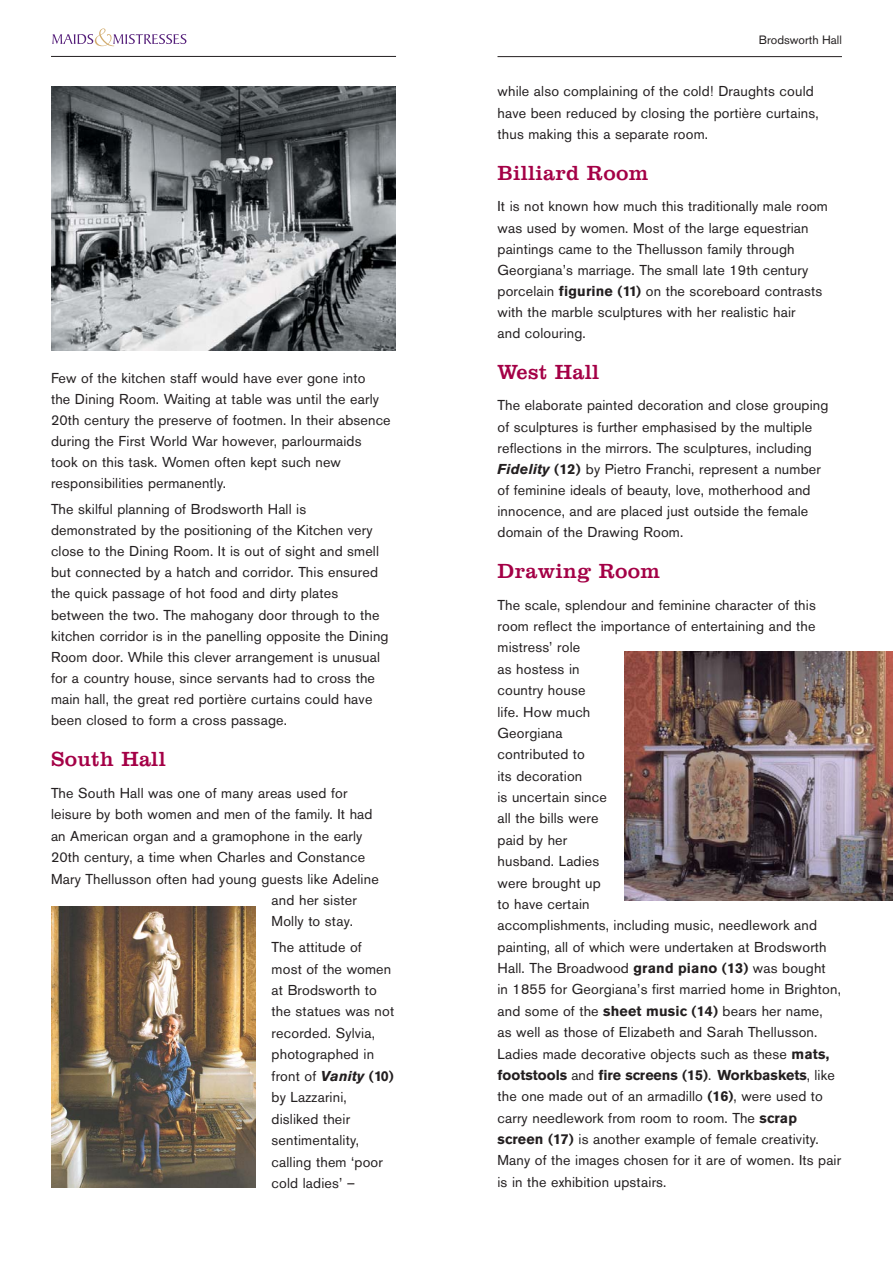
<style>
.page{position:relative;width:893px;height:1263px;background:#fff}
.page>*{position:absolute;margin:0;border:0;box-sizing:border-box;transform-origin:0 0}
.t1{font:21px "Clarendon BT";letter-spacing:.01em;color:#a40046}
.t2{font:14.25px/21.1px "Akzidenz Grotesk BE";letter-spacing:.01em;color:#231f20}
.t3{font:12px "Akzidenz Grotesk BE";color:#231f20}
.s1{font-weight:700;font-style:italic}
.s2{font-weight:700}
</style>
<div class="page">
<hr style="left:51px;top:56px;width:345px;height:1px;background:#231f20">
<svg style="left:52px;top:28px;width:134px;height:18px"></svg>
<hr style="left:497px;top:56px;width:345px;height:1px;background:#231f20">
<img style="left:51px;top:906px;width:204px;height:282px">
<img style="left:51px;top:86px;width:344px;height:264px">
<img style="left:625px;top:652px;width:268px;height:248px">
<p class="t2" style="left:51px;top:369px;width:341px">Few of the kitchen staff would have ever gone into<br>the Dining Room. Waiting at table was until the early 20th century the preserve of footmen. In their absence during the First World War however, parlourmaids took on this task. Women often kept such new responsibilities permanently.</p>
<p class="t2" style="left:51px;top:500px;width:339px">The skilful planning of Brodsworth Hall is demonstrated by the positioning of the Kitchen very close to the Dining Room. It is out of sight and smell but connected by a hatch and corridor. This ensured the quick passage of hot food and dirty plates between the two. The mahogany door through to the kitchen corridor is in the panelling opposite the Dining Room door. While this clever arrangement is unusual for a country house, since servants had to cross the main hall, the great red portière curtains could have been closed to form a cross passage.</p>
<h1 class="t1" style="left:51px;top:750px;width:116px">South Hall</h1>
<p class="t2" style="left:51px;top:784px;width:298px">The South Hall was one of many areas used for</p>
<p class="t2" style="left:51px;top:805px;width:323px">leisure by both women and men of the family. It had</p>
<p class="t2" style="left:51px;top:826px;width:313px">an American organ and a gramophone in the early</p>
<p class="t2" style="left:51px;top:848px;width:316px">20th century, a time when Charles and Constance</p>
<p class="t2" style="left:51px;top:869px;width:329px">Mary Thellusson often had young guests like Adeline</p>
<p class="t2" style="left:272px;top:891px;width:87px">and her sister</p>
<p class="t2" style="left:272px;top:912px;width:83px">Molly to stay.</p>
<p class="t2" style="left:272px;top:938px;width:124px">The attitude of most of the women at Brodsworth to the statues was not recorded. Sylvia, photographed in front of <span class="s1">Vanity</span> <span class="s2">(10) </span>by Lazzarini, disliked their sentimentality, calling them ‘poor cold ladies’ –</p>
<p class="t3" style="left:759px;top:36px;width:85px">Brodsworth Hall</p>
<p class="t2" style="left:497px;top:82px;width:323px">while also complaining of the cold! Draughts could have been reduced by closing the portière curtains, thus making this a separate room.</p>
<h1 class="t1" style="left:497px;top:164px;width:152px">Billiard Room</h1>
<p class="t2" style="left:497px;top:197px;width:332px">It is not known how much this traditionally male room was used by women. Most of the large equestrian paintings came to the Thellusson family through Georgiana’s marriage. The small late 19th century porcelain <span class="s2">figurine (11)</span> on the scoreboard contrasts with the marble sculptures with her realistic hair<br>and colouring.</p>
<h1 class="t1" style="left:497px;top:363px;width:103px">West Hall</h1>
<p class="t2" style="left:497px;top:396px;width:332px">The elaborate painted decoration and close grouping of sculptures is further emphasised by the multiple reflections in the mirrors. The sculptures, including <span class="s1">Fidelity</span> <span class="s2">(12)</span> by Pietro Franchi, represent a number of feminine ideals of beauty, love, motherhood and innocence, and are placed just outside the female domain of the Drawing Room.</p>
<h1 class="t1" style="left:497px;top:562px;width:164px">Drawing Room</h1>
<p class="t2" style="left:497px;top:595px;width:345px">The scale, splendour and feminine character of this room reflect the importance of entertaining and the mistress’ role<br>as hostess in<br>country house<br>life. How much<br>Georgiana<br>contributed to<br>its decoration<br>is uncertain since<br>all the bills were<br>paid by her<br>husband. Ladies<br>were brought up<br>to have certain<br>accomplishments, including music, needlework and painting, all of which were undertaken at Brodsworth Hall. The Broadwood <span class="s2">grand piano (13)</span> was bought<br>in 1855 for Georgiana’s first married home in Brighton, and some of the <span class="s2">sheet music (14)</span> bears her name,<br>as well as those of Elizabeth and Sarah Thellusson.<br>Ladies made decorative objects such as these <span class="s2">mats, footstools</span> and <span class="s2">fire screens (15)</span>. <span class="s2">Workbaskets</span>, like the one made out of an armadillo <span class="s2">(16)</span>, were used to carry needlework from room to room. The <span class="s2">scrap screen (17)</span> is another example of female creativity.<br>Many of the images chosen for it are of women. Its pair is in the exhibition upstairs.</p>
</div>
